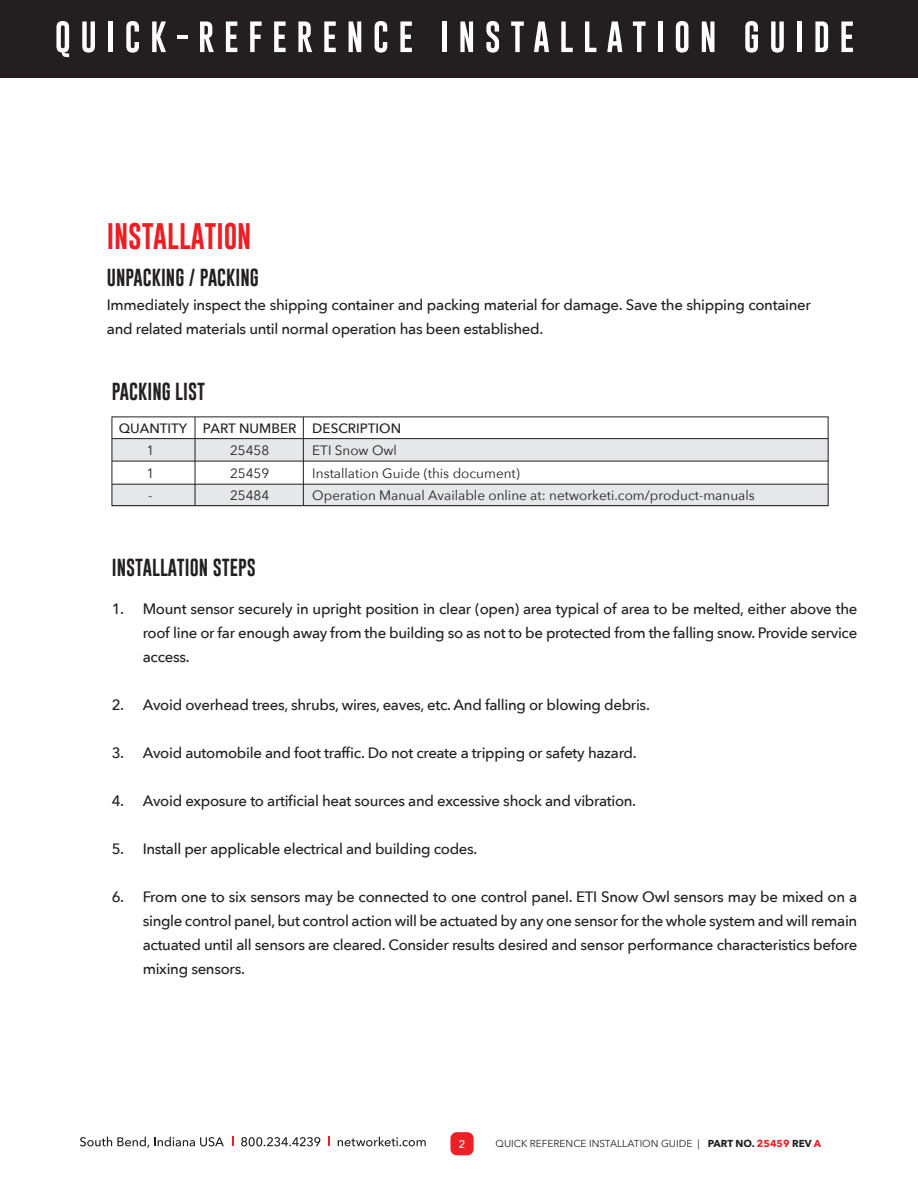
<style>
.page{position:relative;width:918px;height:1188px;background:#fff}
.page>*{position:absolute;margin:0;border:0;box-sizing:border-box;transform-origin:0 0}
.t1{font:27px "Gobold";color:#ee1d23}
.t2{font:18px "Gobold";color:#231f20}
.t3{font:500 15px/24px "Avenir Next";letter-spacing:-.02em;color:#231f20;text-align:justify}
.t4{font:13.5px/22.8px "Avenir Next";color:#231f20}
.t5{font:500 13.5px "Avenir Next";color:#231f20}
.t6{font:500 11.1px "Avenir Next";color:#fff}
.t7{font:10.05px "Avenir Next";color:#231f20}
.s1{font-weight:700}
.s2{font-weight:700;color:#ee1d23}
</style>
<div class="page">
<div style="left:0;top:0;width:918px;height:78px;background:#231f20"></div>
<svg style="left:56px;top:21px;width:13px;height:36px"></svg>
<svg style="left:82px;top:21px;width:13px;height:32px"></svg>
<hr style="left:109px;top:21px;width:4px;height:31px;background:#fff">
<svg style="left:126px;top:21px;width:13px;height:32px"></svg>
<svg style="left:152px;top:21px;width:14px;height:31px"></svg>
<hr style="left:177px;top:35px;width:11px;height:4px;background:#fff">
<svg style="left:200px;top:21px;width:14px;height:31px"></svg>
<svg style="left:226px;top:21px;width:11px;height:31px"></svg>
<svg style="left:250px;top:21px;width:12px;height:31px"></svg>
<svg style="left:274px;top:21px;width:12px;height:31px"></svg>
<svg style="left:298px;top:21px;width:14px;height:31px"></svg>
<svg style="left:324px;top:21px;width:12px;height:31px"></svg>
<svg style="left:349px;top:21px;width:12px;height:31px"></svg>
<svg style="left:375px;top:21px;width:12px;height:32px"></svg>
<svg style="left:400px;top:21px;width:12px;height:31px"></svg>
<div style="left:442px;top:21px;width:5px;height:31px;background:#fff"></div>
<svg style="left:460px;top:21px;width:13px;height:31px"></svg>
<svg style="left:486px;top:21px;width:13px;height:32px"></svg>
<svg style="left:511px;top:21px;width:13px;height:31px"></svg>
<svg style="left:534px;top:21px;width:15px;height:31px"></svg>
<svg style="left:561px;top:21px;width:12px;height:31px"></svg>
<svg style="left:585px;top:21px;width:11px;height:31px"></svg>
<svg style="left:607px;top:21px;width:15px;height:31px"></svg>
<svg style="left:633px;top:21px;width:13px;height:31px"></svg>
<hr style="left:658px;top:21px;width:4px;height:31px;background:#fff">
<svg style="left:676px;top:21px;width:12px;height:32px"></svg>
<svg style="left:702px;top:21px;width:12px;height:31px"></svg>
<svg style="left:745px;top:21px;width:13px;height:32px"></svg>
<svg style="left:771px;top:21px;width:13px;height:32px"></svg>
<div style="left:797px;top:21px;width:5px;height:31px;background:#fff"></div>
<svg style="left:815px;top:21px;width:13px;height:31px"></svg>
<svg style="left:841px;top:21px;width:12px;height:31px"></svg>
<svg style="left:80px;top:1137px;width:144px;height:11px"></svg>
<svg style="left:241px;top:1137px;width:79px;height:9px"></svg>
<svg style="left:338px;top:1137px;width:88px;height:9px"></svg>
<svg style="left:328px;top:1137px;width:2px;height:9px"></svg>
<div style="left:450px;top:1132px;width:24px;height:23px;background:#ec2026;border-radius:6px"></div>
<div style="left:112px;top:439px;width:716px;height:22px;background:#e6e7e9"></div>
<div style="left:112px;top:484px;width:716px;height:23px;background:#e6e7e9"></div>
<hr style="left:112px;top:461px;width:716px;height:1px;background:#231f20">
<hr style="left:112px;top:484px;width:716px;height:1px;background:#231f20">
<hr style="left:112px;top:438px;width:716px;height:1px;background:#231f20">
<hr style="left:195px;top:417px;width:1px;height:89px;background:#231f20">
<hr style="left:303px;top:417px;width:1px;height:89px;background:#231f20">
<div style="left:112px;top:417px;width:716px;height:89px;border:1px solid #231f20"></div>
<h1 class="t1" style="left:107px;top:219px;width:146px">INSTALLATION</h1>
<p class="t2" style="left:107px;top:266px;width:154px">UNPACKING / PACKING</p>
<p class="t3" style="left:107px;top:292px;width:706px">Immediately inspect the shipping container and packing material for damage. Save the shipping container and related materials until normal operation has been established.</p>
<p class="t2" style="left:112px;top:380px;width:95px">PACKING LIST</p>
<p class="t5" style="left:119px;top:416px;width:284px">QUANTITY PART NUMBER DESCRIPTION</p>
<p class="t4" style="left:146px;top:438px;width:9px">1</p>
<p class="t4" style="left:230px;top:438px;width:41px">25458</p>
<p class="t4" style="left:312px;top:438px;width:86px">ETI Snow Owl</p>
<p class="t4" style="left:146px;top:461px;width:9px">1</p>
<p class="t4" style="left:230px;top:461px;width:41px">25459</p>
<p class="t4" style="left:312px;top:461px;width:444px">Installation Guide (this document)<br>Operation Manual Available online at: networketi.com/product-manuals</p>
<p class="t4" style="left:148px;top:484px;width:6px">-</p>
<p class="t4" style="left:230px;top:484px;width:41px">25484</p>
<p class="t2" style="left:112px;top:556px;width:146px">INSTALLATION STEPS</p>
<p class="t3" style="left:143px;top:596px;width:716px">Mount sensor securely in upright position in clear (open) area typical of area to be melted, either above the roof line or far enough away from the building so as not to be protected from the falling snow. Provide service access.</p>
<p class="t3" style="left:143px;top:692px;width:509px">Avoid overhead trees, shrubs, wires, eaves, etc. And falling or blowing debris.</p>
<p class="t3" style="left:143px;top:740px;width:495px">Avoid automobile and foot traffic. Do not create a tripping or safety hazard.</p>
<p class="t3" style="left:143px;top:788px;width:495px">Avoid exposure to artificial heat sources and excessive shock and vibration.</p>
<p class="t3" style="left:143px;top:836px;width:336px">Install per applicable electrical and building codes.</p>
<p class="t3" style="left:143px;top:884px;width:716px">From one to six sensors may be connected to one control panel. ETI Snow Owl sensors may be mixed on a single control panel, but control action will be actuated by any one sensor for the whole system and will remain actuated until all sensors are cleared. Consider results desired and sensor performance characteristics before mixing sensors.</p>
<p class="t3" style="left:112px;top:596px;width:14px">1.</p>
<p class="t3" style="left:112px;top:692px;width:14px">2.</p>
<p class="t3" style="left:112px;top:740px;width:14px">3.</p>
<p class="t3" style="left:112px;top:788px;width:14px">4.</p>
<p class="t3" style="left:112px;top:836px;width:14px">5.</p>
<p class="t3" style="left:112px;top:884px;width:14px">6.</p>
<p class="t6" style="left:459px;top:1135px;width:8px">2</p>
<p class="t7" style="left:496px;top:1135px;width:327px">QUICK REFERENCE INSTALLATION GUIDE | <span class="s1">PART NO.</span> <span class="s2">25459</span> <span class="s1">REV</span> <span class="s2">A</span></p>
</div>
